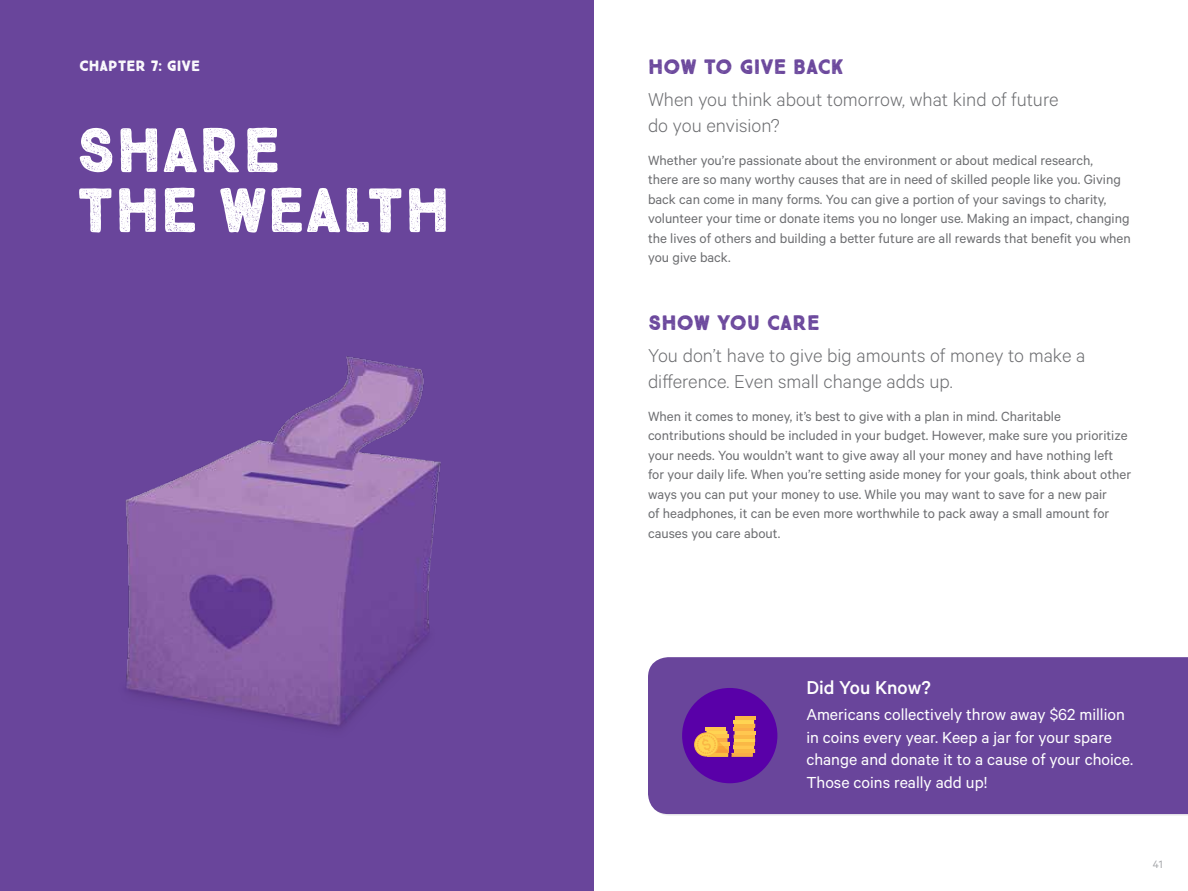
<style>
.page{position:relative;width:1188px;height:891px;background:#fff}
.page>*{position:absolute;margin:0;border:0;box-sizing:border-box;transform-origin:0 0}
.t1{font:700 63px/60px "True North Textures Two";color:#fff}
.t2{font:300 21px/25.5px "Calibre";color:#6d6e71}
.t3{font:700 21px "True North Textures Two";color:#69459b}
.t4{font:500 21px "Calibre";color:#fff}
.t5{font:18px/22.5px "Calibre";color:#fff}
.t6{font:15px/19.5px "Calibre";color:#6d6e71}
.t7{font:700 15px "True North Textures Two";color:#fff}
.t8{font:12px "Calibre";color:#a7a9ac}
</style>
<div class="page">
<div style="left:0;top:0;width:594px;height:891px;background:#69459b"></div>
<img style="left:126px;top:356px;width:315px;height:372px">
<div style="left:648px;top:657px;width:540px;height:157px;background:#69459b"></div>
<div style="left:682px;top:688px;width:95px;height:95px;background:#5900a8;border-radius:50%"></div>
<hr style="left:735px;top:717px;width:21px;height:3px;background:#fab845">
<svg style="left:694px;top:720px;width:62px;height:37px"></svg>
<p class="t7" style="left:79px;top:57px;width:122px">CHAPTER 7: GIVE</p>
<h2 class="t3" style="left:648px;top:54px;width:198px">HOW TO GIVE BACK</h2>
<h2 class="t2" style="left:648px;top:86px;width:412px">When you think about tomorrow, what kind of future do you envision?</h2>
<p class="t6" style="left:648px;top:150px;width:484px">Whether you’re passionate about the environment or about medical research,<br>there are so many worthy causes that are in need of skilled people like you. Giving back can come in many forms. You can give a portion of your savings to charity, volunteer your time or donate items you no longer use. Making an impact, changing the lives of others and building a better future are all rewards that benefit you when you give back.</p>
<h1 class="t1" style="left:76px;top:121px;width:376px">SHARE<br>THE WEALTH</h1>
<h2 class="t3" style="left:648px;top:310px;width:173px">SHOW YOU CARE</h2>
<h2 class="t2" style="left:648px;top:342px;width:439px">You don’t have to give big amounts of money to make a difference. Even small change adds up.</h2>
<p class="t6" style="left:648px;top:406px;width:485px">When it comes to money, it’s best to give with a plan in mind. Charitable contributions should be included in your budget. However, make sure you prioritize your needs. You wouldn’t want to give away all your money and have nothing left for your daily life. When you’re setting aside money for your goals, think about other ways you can put your money to use. While you may want to save for a new pair<br>of headphones, it can be even more worthwhile to pack away a small amount for causes you care about.</p>
<h2 class="t4" style="left:806px;top:675px;width:126px">Did You Know?</h2>
<p class="t5" style="left:806px;top:703px;width:328px">Americans collectively throw away $62 million in coins every year. Keep a jar for your spare change and donate it to a cause of your choice.<br>Those coins really add up!</p>
<p class="t8" style="left:1153px;top:858px;width:11px">41</p>
</div>
